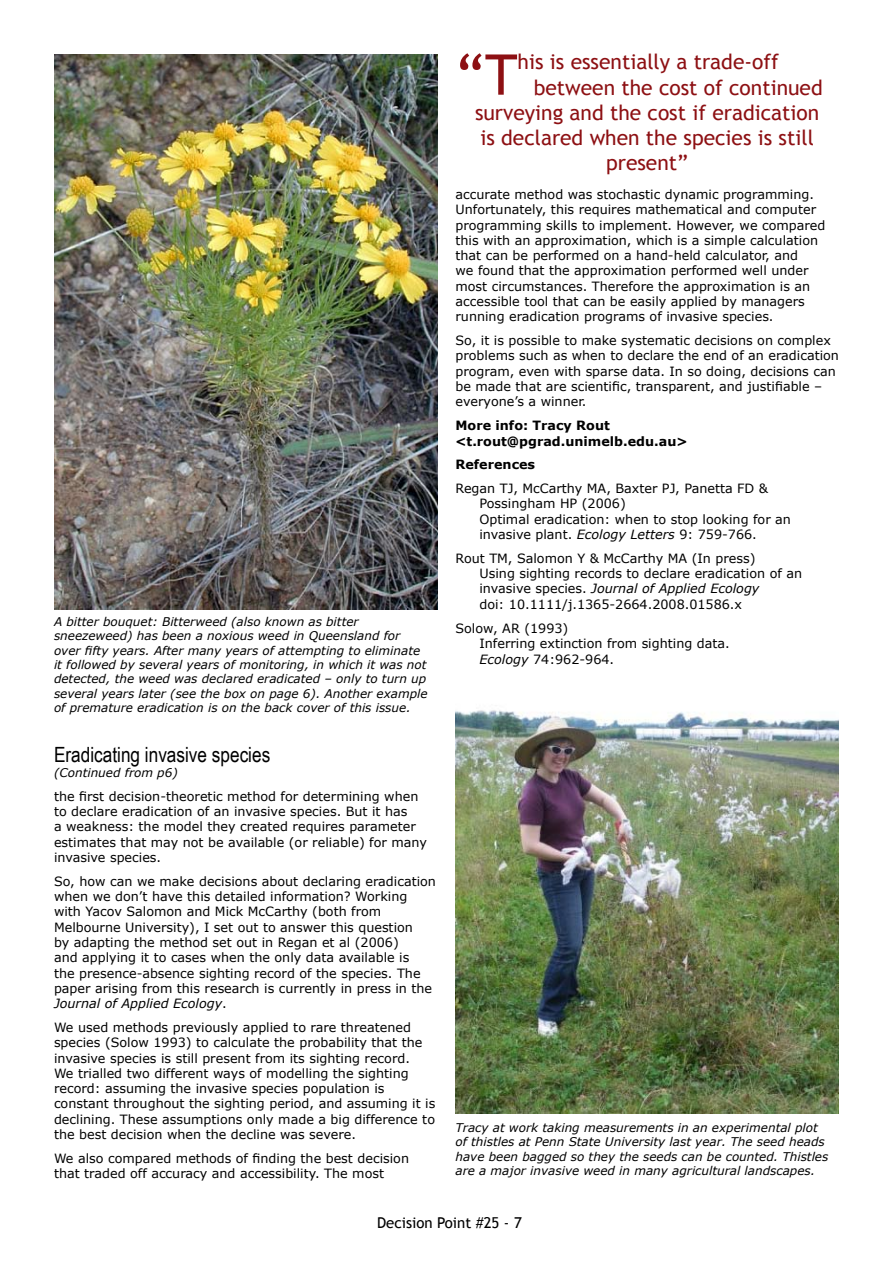
<style>
.page{position:relative;width:893px;height:1263px;background:#fff}
.page>*{position:absolute;margin:0;border:0;box-sizing:border-box;transform-origin:0 0}
.t1{font:56.25px "Trebuchet MS";color:#8d1013}
.t2{font:21px "Trebuchet MS";color:#8d1013}
.t3{font:21px "Arial Narrow";color:#000}
.t4{font:15px "Trebuchet MS";color:#000}
.t5{font:12.75px/15.3px "Verdana";color:#000}
.t6{font:700 12.75px/15.3px "Verdana";color:#000}
.t7{font:italic 12px/14.4px "Verdana";color:#000}
.s1{font-style:italic}
</style>
<div class="page">
<img style="left:455px;top:710px;width:384px;height:403px">
<img style="left:54px;top:54px;width:383px;height:555px">
<p class="t7" style="left:54px;top:614px;width:375px">A bitter bouquet: Bitterweed (also known as bitter sneezeweed) has been a noxious weed in Queensland for over fifty years. After many years of attempting to eliminate it followed by several years of monitoring, in which it was not detected, the weed was declared eradicated – only to turn up several years later (see the box on page 6). Another example of premature eradication is on the back cover of this issue.</p>
<h2 class="t3" style="left:54px;top:739px;width:218px">Eradicating invasive species</h2>
<p class="t7" style="left:54px;top:765px;width:125px">(Continued from p6)</p>
<p class="t5" style="left:54px;top:788px;width:374px">the first decision-theoretic method for determining when to declare eradication of an invasive species. But it has<br>a weakness: the model they created requires parameter estimates that may not be available (or reliable) for many invasive species.</p>
<p class="t5" style="left:54px;top:873px;width:384px">So, how can we make decisions about declaring eradication when we don’t have this detailed information? Working with Yacov Salomon and Mick McCarthy (both from Melbourne University), I set out to answer this question<br>by adapting the method set out in Regan et al (2006)<br>and applying it to cases when the only data available is<br>the presence-absence sighting record of the species. The paper arising from this research is currently in press in the <span class="s1">Journal of Applied Ecology</span>.</p>
<p class="t5" style="left:54px;top:1019px;width:383px">We used methods previously applied to rare threatened species (Solow 1993) to calculate the probability that the invasive species is still present from its sighting record.<br>We trialled two different ways of modelling the sighting record: assuming the invasive species population is constant throughout the sighting period, and assuming it is declining. These assumptions only made a big difference to the best decision when the decline was severe.</p>
<p class="t5" style="left:54px;top:1150px;width:357px">We also compared methods of finding the best decision that traded off accuracy and accessibility. The most</p>
<h1 class="t1" style="left:455px;top:42px;width:64px">“T</h1>
<h2 class="t2" style="left:518px;top:50px;width:263px">his is essentially a trade-off</h2>
<h2 class="t2" style="left:534px;top:75px;width:291px">between the cost of continued</h2>
<h2 class="t2" style="left:475px;top:100px;width:346px">surveying and the cost if eradication</h2>
<h2 class="t2" style="left:480px;top:125px;width:335px">is declared when the species is still</h2>
<h2 class="t2" style="left:606px;top:150px;width:84px">present”</h2>
<p class="t5" style="left:455px;top:186px;width:371px">accurate method was stochastic dynamic programming.<br>Unfortunately, this requires mathematical and computer programming skills to implement. However, we compared this with an approximation, which is a simple calculation that can be performed on a hand-held calculator, and<br>we found that the approximation performed well under most circumstances. Therefore the approximation is an accessible tool that can be easily applied by managers running eradication programs of invasive species.</p>
<p class="t5" style="left:455px;top:332px;width:385px">So, it is possible to make systematic decisions on complex problems such as when to declare the end of an eradication program, even with sparse data. In so doing, decisions can be made that are scientific, transparent, and justifiable – everyone’s a winner.</p>
<p class="t6" style="left:455px;top:417px;width:233px">More info: Tracy Rout &lt;t.rout@pgrad.unimelb.edu.au&gt;</p>
<p class="t6" style="left:455px;top:457px;width:81px">References</p>
<p class="t5" style="left:479px;top:480px;width:313px;text-indent:-24px">Regan TJ, McCarthy MA, Baxter PJ, Panetta FD &amp; Possingham HP (2006)<br>Optimal eradication: when to stop looking for an invasive plant. <span class="s1">Ecology Letters</span> 9: 759-766.</p>
<p class="t5" style="left:479px;top:550px;width:324px;text-indent:-24px">Rout TM, Salomon Y &amp; McCarthy MA (In press)<br>Using sighting records to declare eradication of an invasive species. <span class="s1">Journal of Applied Ecology<br></span>doi: 10.1111/j.1365-2664.2008.01586.x</p>
<p class="t5" style="left:479px;top:620px;width:252px;line-height:15.8px;text-indent:-24px">Solow, AR (1993)<br>Inferring extinction from sighting data.<br><span class="s1">Ecology</span> 74:962-964.</p>
<p class="t7" style="left:455px;top:1120px;width:374px">Tracy at work taking measurements in an experimental plot of thistles at Penn State University last year. The seed heads have been bagged so they the seeds can be counted. Thistles are a major invasive weed in many agricultural landscapes.</p>
<p class="t4" style="left:377px;top:1213px;width:146px">Decision Point #25 - 7</p>
</div>
